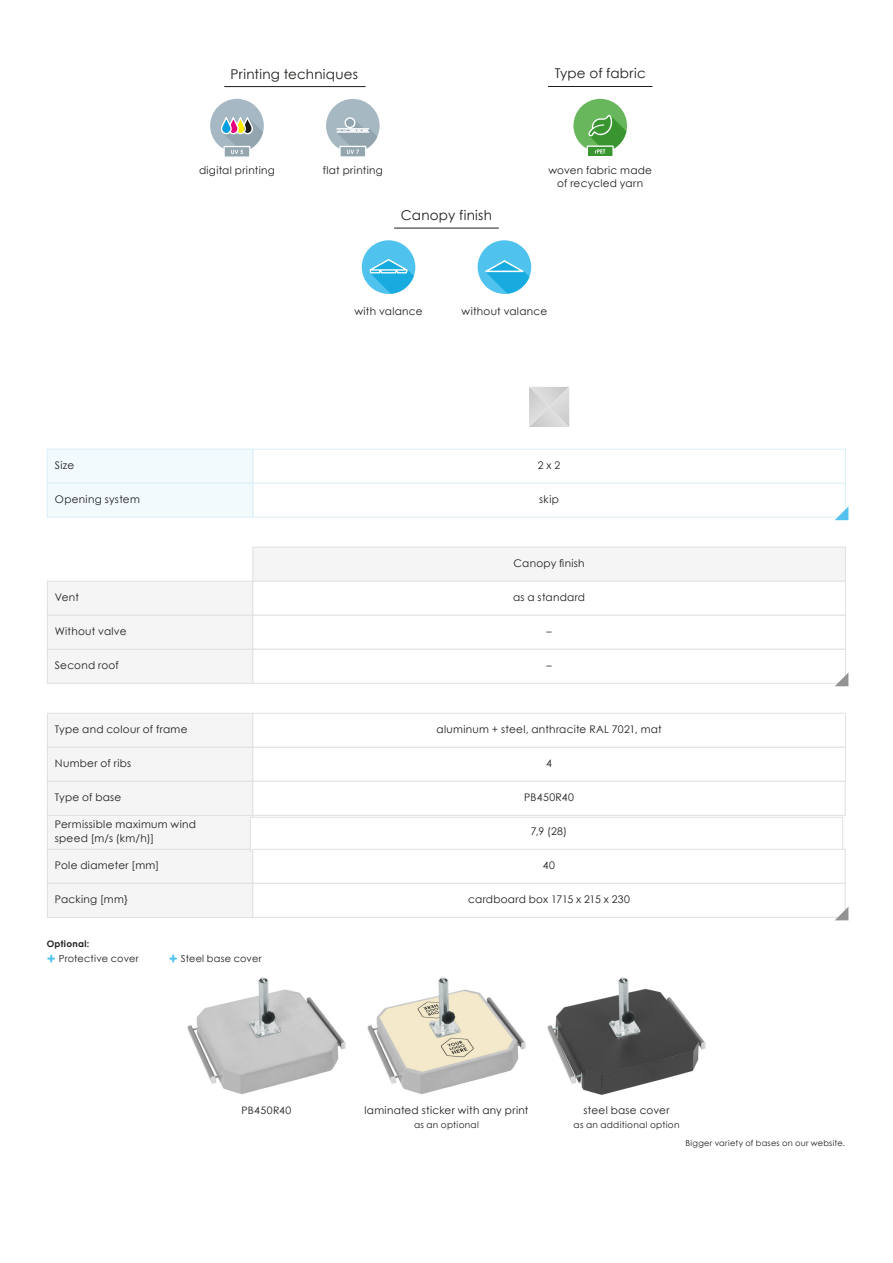
<style>
.page{position:relative;width:893px;height:1263px;background:#fff}
.page>*{position:absolute;margin:0;border:0;box-sizing:border-box;transform-origin:0 0}
.t1{font:13.5px "Century Gothic";letter-spacing:.02em;color:#1d1d1b}
.t2{font:10.5px/13.5px "Century Gothic";letter-spacing:.025em;color:#1d1d1b}
.t3{font:10.5px "Century Gothic";letter-spacing:.045em;color:#1d1d1b}
.t4{font:10.2px "Century Gothic";letter-spacing:.045em;color:#1d1d1b}
.t5{font:9.75px "Century Gothic";letter-spacing:.01em;color:#1d1d1b}
.t6{font:9px "Century Gothic";letter-spacing:.03em;color:#1d1d1b}
.t7{font:700 9px "Century Gothic";letter-spacing:.035em;color:#1d1d1b}
.t8{font:8.25px "Century Gothic";letter-spacing:.03em;color:#1d1d1b}
.s1{font-weight:700;font-size:15px;color:#4ac0ed}
</style>
<div class="page">
<div style="left:47px;top:649px;width:206px;height:35px;background:#f5f5f5;border:1px solid #e2e1e1"></div>
<div style="left:47px;top:449px;width:206px;height:34px;background:#f3fafe;border:1px solid #dbeff9"></div>
<div style="left:47px;top:483px;width:206px;height:34px;background:#f3fafe;border:1px solid #dbeff9"></div>
<svg style="left:252px;top:448px;width:596px;height:72px"></svg>
<div style="left:47px;top:581px;width:206px;height:35px;background:#f5f5f5;border:1px solid #e2e1e1"></div>
<div style="left:252px;top:547px;width:594px;height:35px;background:#f5f5f5;border:1px solid #e2e1e1"></div>
<div style="left:47px;top:615px;width:206px;height:35px;background:#f5f5f5;border:1px solid #e2e1e1"></div>
<div style="left:47px;top:747px;width:206px;height:35px;background:#f5f5f5"></div>
<div style="left:47px;top:713px;width:206px;height:35px;background:#f5f5f5;border:1px solid #e2e1e1"></div>
<div style="left:252px;top:713px;width:594px;height:35px;background:#fff;border:1px solid #e2e1e1"></div>
<div style="left:252px;top:747px;width:594px;height:35px;background:#fff;border:1px solid #e2e1e1"></div>
<div style="left:47px;top:815px;width:206px;height:35px;background:#f5f5f5"></div>
<div style="left:47px;top:781px;width:206px;height:35px;background:#f5f5f5;border:1px solid #e2e1e1"></div>
<svg style="left:326px;top:99px;width:54px;height:58px"></svg>
<svg style="left:210px;top:99px;width:54px;height:58px"></svg>
<div style="left:47px;top:849px;width:206px;height:35px;background:#f5f5f5;border:1px solid #e2e1e1"></div>
<svg style="left:478px;top:240px;width:53px;height:54px"></svg>
<svg style="left:362px;top:240px;width:53px;height:54px"></svg>
<div style="left:47px;top:883px;width:206px;height:35px;background:#f5f5f5;border:1px solid #e2e1e1"></div>
<svg style="left:250px;top:780px;width:598px;height:140px"></svg>
<svg style="left:529px;top:387px;width:40px;height:40px;background:#d6d6d6"></svg>
<svg style="left:573px;top:99px;width:54px;height:57px"></svg>
<svg style="left:252px;top:580px;width:596px;height:106px"></svg>
<img style="left:187px;top:977px;width:159px;height:117px">
<img style="left:547px;top:977px;width:159px;height:118px">
<hr style="left:224px;top:86px;width:141px;height:1px;background:#1d1d1b">
<hr style="left:394px;top:228px;width:105px;height:1px;background:#1d1d1b">
<hr style="left:548px;top:86px;width:104px;height:1px;background:#1d1d1b">
<img style="left:367px;top:977px;width:159px;height:117px">
<p class="t1" style="left:231px;top:64px;width:129px">Printing techniques</p>
<p class="t2" style="left:199px;top:163px;width:77px">digital printing</p>
<p class="t2" style="left:323px;top:163px;width:62px">flat printing</p>
<p class="t1" style="left:401px;top:206px;width:93px">Canopy finish</p>
<p class="t1" style="left:555px;top:64px;width:92px">Type of fabric</p>
<p class="t2" style="left:548px;top:163px;width:105px;text-align:center">woven fabric made of recycled yarn</p>
<p class="t2" style="left:55px;top:458px;width:21px">Size</p>
<p class="t2" style="left:55px;top:492px;width:87px">Opening system</p>
<p class="t2" style="left:55px;top:590px;width:26px">Vent</p>
<p class="t2" style="left:55px;top:624px;width:73px">Without valve</p>
<p class="t2" style="left:55px;top:658px;width:65px">Second roof</p>
<p class="t2" style="left:55px;top:722px;width:134px">Type and colour of frame</p>
<p class="t2" style="left:55px;top:756px;width:78px">Number of ribs</p>
<p class="t2" style="left:55px;top:790px;width:68px">Type of base</p>
<p class="t2" style="left:55px;top:818px;width:143px">Permissible maximum wind speed [m/s (km/h)]</p>
<p class="t2" style="left:55px;top:858px;width:106px">Pole diameter [mm]</p>
<p class="t2" style="left:354px;top:305px;width:70px">with valance</p>
<p class="t2" style="left:462px;top:305px;width:87px">without valance</p>
<p class="t2" style="left:538px;top:458px;width:24px">2 x 2</p>
<p class="t2" style="left:539px;top:492px;width:21px">skip</p>
<p class="t2" style="left:514px;top:557px;width:73px">Canopy finish</p>
<p class="t2" style="left:513px;top:590px;width:74px">as a standard</p>
<p class="t2" style="left:546px;top:624px;width:7px">–</p>
<p class="t2" style="left:546px;top:658px;width:7px">–</p>
<p class="t2" style="left:436px;top:722px;width:227px">aluminum + steel, anthracite RAL 7021, mat</p>
<p class="t2" style="left:546px;top:756px;width:7px">4</p>
<p class="t3" style="left:524px;top:790px;width:51px">PB450R40</p>
<p class="t2" style="left:531px;top:824px;width:38px">7,9 (28)</p>
<p class="t2" style="left:543px;top:858px;width:14px">40</p>
<p class="t2" style="left:55px;top:892px;width:74px">Packing [mm}</p>
<p class="t2" style="left:468px;top:892px;width:163px">cardboard box 1715 x 215 x 230</p>
<p class="t7" style="left:47px;top:937px;width:44px">Optional:</p>
<p class="t5" style="left:47px;top:952px;width:93px"><span class="s1">+</span> Protective cover</p>
<p class="t5" style="left:169px;top:952px;width:94px"><span class="s1">+</span> Steel base cover</p>
<p class="t4" style="left:241px;top:1103px;width:51px">PB450R40</p>
<p class="t2" style="left:364px;top:1103px;width:166px">laminated sticker with any print</p>
<p class="t6" style="left:414px;top:1118px;width:66px">as an optional</p>
<p class="t2" style="left:584px;top:1103px;width:87px">steel base cover</p>
<p class="t6" style="left:574px;top:1118px;width:107px">as an additional option</p>
<p class="t8" style="left:686px;top:1137px;width:161px">Bigger variety of bases on our website.</p>
</div>
